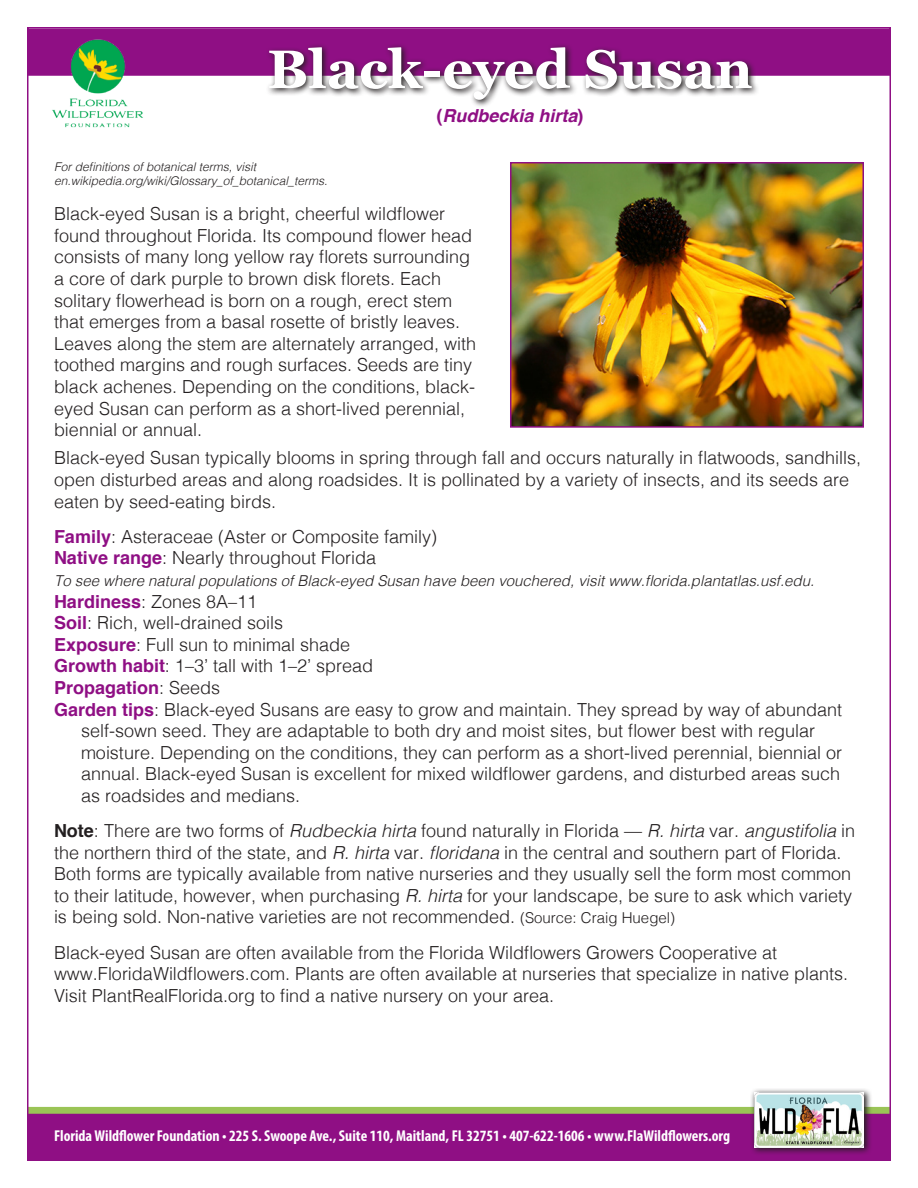
<style>
.page{position:relative;width:918px;height:1188px;background:#fff}
.page>*{position:absolute;margin:0;border:0;box-sizing:border-box;transform-origin:0 0}
.t1{font:700 54px "Georgia";color:#fff}
.t2{font:300 18px/21.6px "Helvetica";color:#231f20}
.t3{font:700 18px "Helvetica";color:#8f0f84}
.t4{font:italic 700 18px "Helvetica";color:#8f0f84}
.t5{font:700 condensed 15.75px "Myriad Pro";color:#fff}
.t6{font:italic 300 15px "Helvetica";color:#231f20}
.t7{font:italic 300 12px/14.4px "Helvetica";color:#231f20}
.s1{font-style:normal}
.s2{font-weight:700;color:#8f0f84}
.s3{font-weight:300;color:#231f20}
.s4{font-weight:700}
.s5{font-style:italic}
.s6{font-size:15px}
</style>
<div class="page">
<div style="left:27px;top:1107px;width:864px;height:7px;background:#9ac456"></div>
<div style="left:27px;top:1114px;width:864px;height:47px;background:#8f0f84"></div>
<div style="left:27px;top:28px;width:864px;height:48px;background:#8f0f84;border:2px solid #8f0f84"></div>
<img style="left:47px;top:28px;width:102px;height:100px">
<svg style="left:266px;top:45px;width:494px;height:61px"></svg>
<img style="left:513px;top:165px;width:348px;height:260px">
<div style="left:510px;top:162px;width:354px;height:266px;border:2px solid #8f0f84"></div>
<svg style="left:750px;top:1089px;width:122px;height:65px"></svg>
<img style="left:754px;top:1092px;width:110px;height:55px">
<p class="t1" style="left:267px;top:29px;width:487px">Black-eyed Susan</p>
<p class="t4" style="left:436px;top:100px;width:149px"><span class="s1">(</span>Rudbeckia hirta<span class="s1">)</span></p>
<p class="t7" style="left:54px;top:158px;width:275px">For definitions of botanical terms, visit en.wikipedia.org/wiki/Glossary_of_botanical_terms.</p>
<p class="t2" style="left:54px;top:202px;width:424px">Black-eyed Susan is a bright, cheerful wildflower found throughout Florida. Its compound flower head consists of many long yellow ray florets surrounding a core of dark purple to brown disk florets. Each solitary flowerhead is born on a rough, erect stem that emerges from a basal rosette of bristly leaves.<br>Leaves along the stem are alternately arranged, with toothed margins and rough surfaces. Seeds are tiny black achenes. Depending on the conditions, black&shy;eyed Susan can perform as a short-lived perennial, biennial or annual.</p>
<p class="t2" style="left:54px;top:446px;width:809px">Black-eyed Susan typically blooms in spring through fall and occurs naturally in flatwoods, sandhills, open disturbed areas and along roadsides. It is pollinated by a variety of insects, and its seeds are eaten by seed-eating birds.</p>
<p class="t2" style="left:54px;top:524px;width:385px"><span class="s2">Family</span>: Asteraceae (Aster or Composite family)</p>
<p class="t2" style="left:54px;top:546px;width:324px"><span class="s2">Native range</span>: Nearly throughout Florida</p>
<p class="t6" style="left:54px;top:568px;width:762px">To see where natural populations of Black-eyed Susan have been vouchered, visit www.florida.plantatlas.usf.edu.</p>
<p class="t2" style="left:54px;top:589px;width:205px"><span class="s2">Hardiness</span>: Zones 8A–11</p>
<p class="t2" style="left:54px;top:611px;width:231px"><span class="s2">Soil</span>: Rich, well-drained soils</p>
<p class="t2" style="left:54px;top:632px;width:298px"><span class="s2">Exposure</span>: Full sun to minimal shade</p>
<p class="t2" style="left:54px;top:654px;width:321px"><span class="s2">Growth habit</span>: 1–3’ tall with 1–2’ spread</p>
<p class="t3" style="left:54px;top:673px;width:168px">Propagation<span class="s3">: Seeds</span></p>
<p class="t2" style="left:81px;top:697px;width:763px;text-indent:-27px"><span class="s2">Garden tips</span>: Black-eyed Susans are easy to grow and maintain. They spread by way of abundant self-sown seed. They are adaptable to both dry and moist sites, but flower best with regular moisture. Depending on the conditions, they can perform as a short-lived perennial, biennial or annual. Black-eyed Susan is excellent for mixed wildflower gardens, and disturbed areas such as roadsides and medians.</p>
<p class="t2" style="left:54px;top:819px;width:803px"><span class="s4">Note</span>: There are two forms of <span class="s5">Rudbeckia hirta</span> found naturally in Florida — <span class="s5">R. hirta</span> var. <span class="s5">angustifolia</span> in the northern third of the state, and <span class="s5">R. hirta</span> var. <span class="s5">floridana</span> in the central and southern part of Florida.<br>Both forms are typically available from native nurseries and they usually sell the form most common to their latitude, however, when purchasing <span class="s5">R. hirta</span> for your landscape, be sure to ask which variety is being sold. Non-native varieties are not recommended. <span class="s6">(Source: Craig Huegel)</span></p>
<p class="t2" style="left:54px;top:940px;width:796px">Black-eyed Susan are often available from the Florida Wildflowers Growers Cooperative at www.FloridaWildflowers.com. Plants are often available at nurseries that specialize in native plants.<br>Visit PlantRealFlorida.org to find a native nursery on your area.</p>
<p class="t5" style="left:54px;top:1126px;width:678px">Florida Wildflower Foundation • 225 S. Swoope Ave., Suite 110, Maitland, FL 32751 • 407-622-1606 • www.FlaWildflowers.org</p>
</div>
